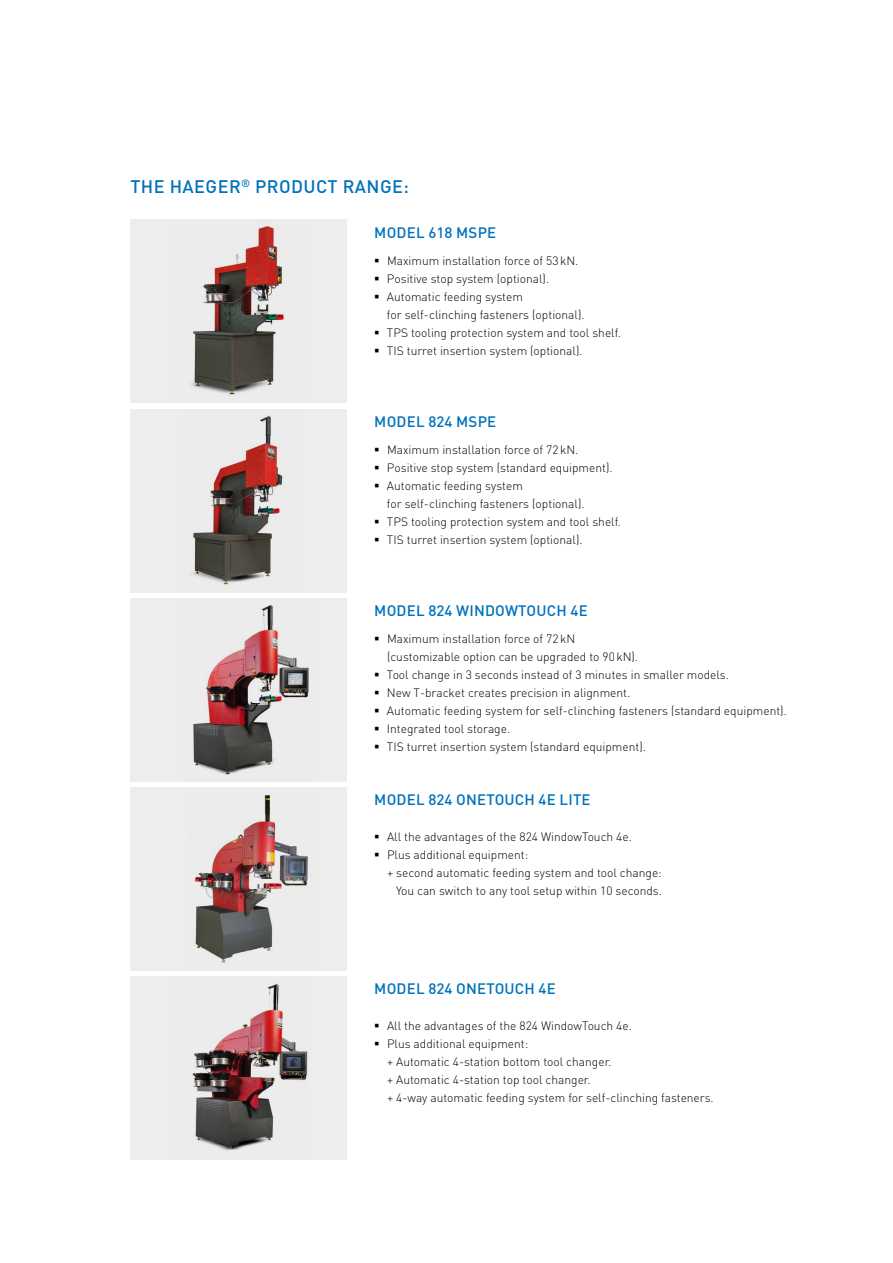
<style>
.page{position:relative;width:893px;height:1263px;background:#fff}
.page>*{position:absolute;margin:0;border:0;box-sizing:border-box;transform-origin:0 0}
.t1{font:500 18px "DINOT";letter-spacing:.025em;color:#0072bb}
.t2{font:500 15px "DINOT";letter-spacing:.015em;color:#0072bb}
.t3{font:300 12px/18px "DINOT";color:#000}
</style>
<div class="page">
<div style="left:130px;top:219px;width:217px;height:184px;background:#ededed"></div>
<div style="left:130px;top:409px;width:217px;height:184px;background:#ededed"></div>
<div style="left:130px;top:598px;width:217px;height:184px;background:#ededed"></div>
<div style="left:130px;top:787px;width:217px;height:184px;background:#ededed"></div>
<div style="left:130px;top:976px;width:217px;height:184px;background:#ededed"></div>
<img style="left:191px;top:226px;width:94px;height:169px">
<img style="left:192px;top:416px;width:91px;height:169px">
<img style="left:194px;top:795px;width:114px;height:168px">
<img style="left:192px;top:984px;width:116px;height:167px">
<img style="left:193px;top:605px;width:116px;height:170px">
<h1 class="t1" style="left:130px;top:174px;width:280px">THE HAEGER<sup>®</sup> PRODUCT RANGE:</h1>
<p class="t2" style="left:374px;top:222px;width:124px">MODEL 618 MSPE</p>
<p class="t3" style="left:374px;top:251px;width:206px">▪ Maximum installation force of 53kN.</p>
<p class="t3" style="left:374px;top:269px;width:176px">▪ Positive stop system (optional).</p>
<p class="t3" style="left:387px;top:287px;width:199px;text-indent:-13px">▪ Automatic feeding system<br>for self-clinching fasteners (optional).</p>
<p class="t3" style="left:374px;top:323px;width:248px">▪ TPS tooling protection system and tool shelf.</p>
<p class="t3" style="left:374px;top:341px;width:210px">▪ TIS turret insertion system (optional).</p>
<p class="t2" style="left:374px;top:411px;width:124px">MODEL 824 MSPE</p>
<p class="t3" style="left:374px;top:440px;width:206px">▪ Maximum installation force of 72kN.</p>
<p class="t3" style="left:374px;top:458px;width:240px">▪ Positive stop system (standard equipment).</p>
<p class="t3" style="left:387px;top:476px;width:199px;text-indent:-13px">▪ Automatic feeding system<br>for self-clinching fasteners (optional).</p>
<p class="t3" style="left:374px;top:512px;width:248px">▪ TPS tooling protection system and tool shelf.</p>
<p class="t3" style="left:374px;top:530px;width:210px">▪ TIS turret insertion system (optional).</p>
<p class="t2" style="left:374px;top:600px;width:215px">MODEL 824 WINDOWTOUCH 4E</p>
<p class="t3" style="left:387px;top:629px;width:253px;text-indent:-13px">▪ Maximum installation force of 72kN (customizable option can be upgraded to 90kN).</p>
<p class="t3" style="left:374px;top:665px;width:356px">▪ Tool change in 3 seconds instead of 3 minutes in smaller models.</p>
<p class="t3" style="left:374px;top:683px;width:258px">▪ New T-bracket creates precision in alignment.</p>
<p class="t3" style="left:374px;top:701px;width:414px">▪ Automatic feeding system for self-clinching fasteners (standard equipment).</p>
<p class="t3" style="left:374px;top:719px;width:137px">▪ Integrated tool storage.</p>
<p class="t3" style="left:374px;top:737px;width:273px">▪ TIS turret insertion system (standard equipment).</p>
<p class="t2" style="left:374px;top:789px;width:218px">MODEL 824 ONETOUCH 4E LITE</p>
<p class="t3" style="left:374px;top:827px;width:259px">▪ All the advantages of the 824 WindowTouch 4e.</p>
<p class="t3" style="left:374px;top:845px;width:155px">▪ Plus additional equipment:</p>
<p class="t3" style="left:387px;top:863px;width:276px">+ second automatic feeding system and tool change:</p>
<p class="t3" style="left:396px;top:881px;width:267px">You can switch to any tool setup within 10 seconds.</p>
<p class="t2" style="left:374px;top:978px;width:183px">MODEL 824 ONETOUCH 4E</p>
<p class="t3" style="left:374px;top:1016px;width:259px">▪ All the advantages of the 824 WindowTouch 4e.</p>
<p class="t3" style="left:387px;top:1034px;width:328px;text-indent:-13px">▪ Plus additional equipment:<br>+ Automatic 4-station bottom tool changer.<br>+ Automatic 4-station top tool changer.<br>+ 4-way automatic feeding system for self-clinching fasteners.</p>
</div>
